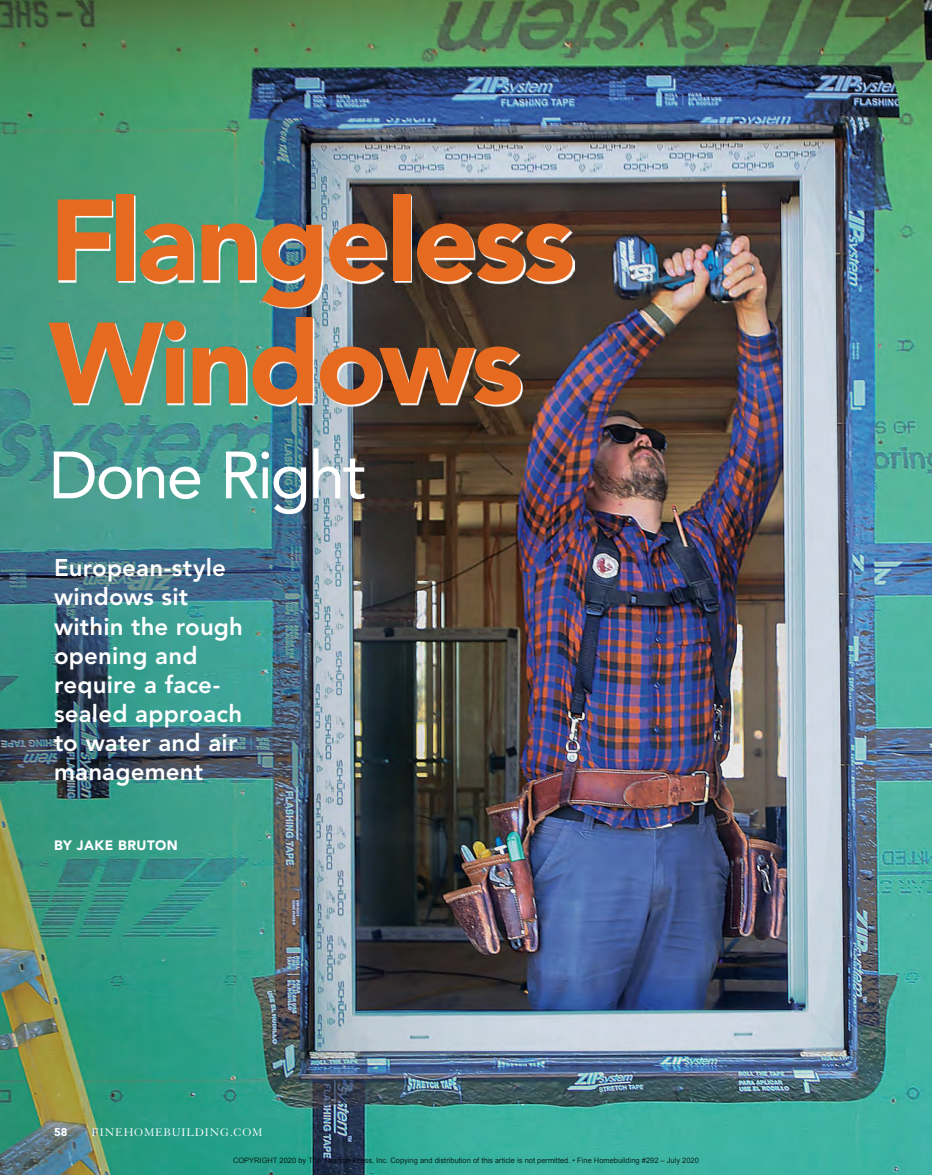
<style>
.page{position:relative;width:932px;height:1175px;background:#fff}
.page>*{position:absolute;margin:0;border:0;box-sizing:border-box;transform-origin:0 0}
.t1{font:900 114px/123px "Avenir LT Std";letter-spacing:-.035em;color:#e66a1f}
.t2{font:66px "Avenir LT Std";letter-spacing:-.035em;color:#fff}
.t3{font:800 24px/29.1px "Avenir LT Std";letter-spacing:.01em;color:#fff}
.t4{font:900 13.5px "Avenir LT Std";letter-spacing:.03em;color:#fff}
.t5{font:12px "Granjon LT Std";letter-spacing:.07em;color:#fff}
.t6{font:900 11.25px "Avenir LT Std";color:#fff}
.t7{font:7.5px "Arial";color:rgb(0 0 0/.8)}
</style>
<div class="page">
<img style="left:0;top:0;width:932px;height:1174px">
<img style="left:50px;top:195px;width:524px;height:211px">
<p class="t1" style="left:49px;top:179px;width:528px">Flangeless<br>Windows</p>
<p class="t2" style="left:49px;top:437px;width:318px">Done Right</p>
<p class="t3" style="left:54px;top:553px;width:190px">European-style windows sit within the rough opening and require a face&shy;sealed approach to water and air management</p>
<p class="t4" style="left:54px;top:837px;width:125px">BY JAKE BRUTON</p>
<p class="t6" style="left:54px;top:1125px;width:15px">58</p>
<p class="t5" style="left:92px;top:1126px;width:172px">FINEHOMEBUILDING.COM</p>
<p class="t7" style="left:233px;top:1155px;width:467px">COPYRIGHT 2020 by The Taunton Press, Inc. Copying and distribution of this article is not permitted. • Fine Homebuilding #292 – July 2020</p>
</div>
